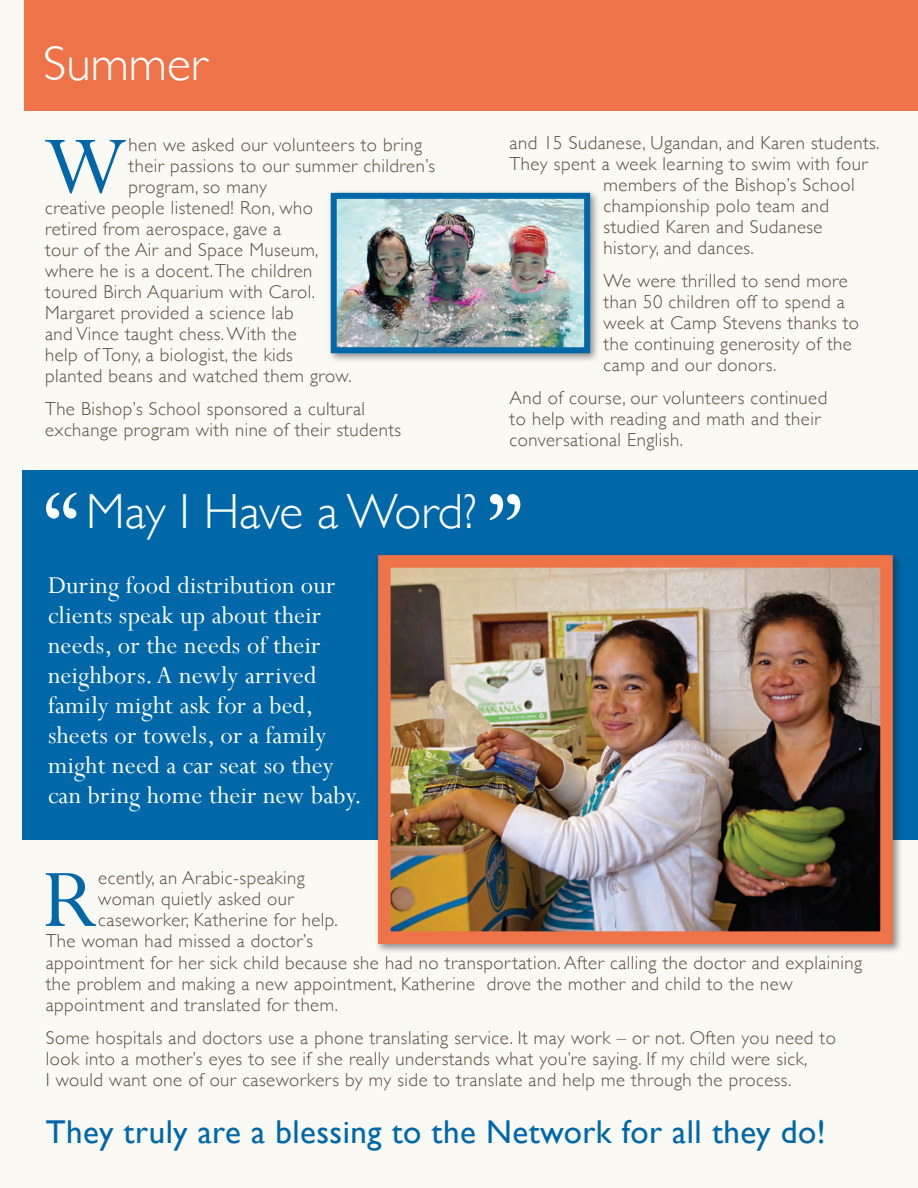
<style>
.page{position:relative;width:918px;height:1188px;background:#faf9f4}
.page>*{position:absolute;margin:0;border:0;box-sizing:border-box;transform-origin:0 0}
.t1{font:108px "Perpetua";color:#fff}
.Main_Text{font:92.1px "Perpetua";color:#0068a9}
.t2{font:300 49.5px "Gill Sans";color:#fff}
.Main_Text-2{font:33px "Gill Sans";letter-spacing:.015em;color:#0068a9}
.Main_Text-3{font:27px/30px "Perpetua";letter-spacing:.01em;color:#fff}
.Main_Text-4{font:300 18.75px/21px "Gill Sans";letter-spacing:.025em;color:#594d3e}
</style>
<div class="page">
<div style="left:23px;top:471px;width:895px;height:369px;background:#0068a9"></div>
<div style="left:25px;top:0;width:893px;height:110px;background:#ef7348"></div>
<div style="left:327px;top:189px;width:273px;height:174px;background:#231f20;opacity:.5"></div>
<img style="left:338px;top:200px;width:245px;height:146px">
<div style="left:331px;top:193px;width:259px;height:160px;border:6px solid #0068a9"></div>
<div style="left:374px;top:551px;width:529px;height:403px;background:#231f20;opacity:.5"></div>
<img style="left:392px;top:569px;width:487px;height:361px">
<div style="left:378px;top:555px;width:515px;height:389px;border:13px solid #ef7348"></div>
<p class="t2" style="left:43px;top:25px;width:165px">Summer</p>
<p class="Main_Text" style="left:43px;top:108px;width:86px">W</p>
<p class="Main_Text-4" style="left:129px;top:133px;width:295px">hen we asked our volunteers to bring</p>
<p class="Main_Text-4" style="left:129px;top:154px;width:308px">their passions to our summer children’s</p>
<p class="Main_Text-4" style="left:129px;top:175px;width:140px">program, so many</p>
<p class="Main_Text-4" style="left:45px;top:196px;width:269px">creative people listened! Ron, who</p>
<p class="Main_Text-4" style="left:45px;top:217px;width:238px">retired from aerospace, gave a</p>
<p class="Main_Text-4" style="left:45px;top:238px;width:275px">tour of the Air and Space Museum,</p>
<p class="Main_Text-4" style="left:45px;top:259px;width:269px">where he is a docent. The children</p>
<p class="Main_Text-4" style="left:45px;top:280px;width:271px">toured Birch Aquarium with Carol.</p>
<p class="Main_Text-4" style="left:45px;top:301px;width:250px">Margaret provided a science lab</p>
<p class="Main_Text-4" style="left:45px;top:322px;width:253px">and Vince taught chess. With the</p>
<p class="Main_Text-4" style="left:45px;top:343px;width:249px">help of Tony, a biologist, the kids</p>
<p class="Main_Text-4" style="left:45px;top:364px;width:308px">planted beans and watched them grow.</p>
<p class="Main_Text-4" style="left:45px;top:397px;width:321px">The Bishop’s School sponsored a cultural</p>
<p class="Main_Text-4" style="left:45px;top:418px;width:358px">exchange program with nine of their students</p>
<p class="Main_Text-4" style="left:510px;top:132px;width:371px">and 15 Sudanese, Ugandan, and Karen students.</p>
<p class="Main_Text-4" style="left:510px;top:153px;width:359px">They spent a week learning to swim with four</p>
<p class="Main_Text-4" style="left:604px;top:174px;width:252px">members of the Bishop’s School</p>
<p class="Main_Text-4" style="left:604px;top:195px;width:227px">championship polo team and</p>
<p class="Main_Text-4" style="left:604px;top:216px;width:220px">studied Karen and Sudanese</p>
<p class="Main_Text-4" style="left:604px;top:237px;width:152px">history, and dances.</p>
<p class="Main_Text-4" style="left:604px;top:270px;width:257px">We were thrilled to send more than 50 children off to spend a week at Camp Stevens thanks to the continuing generosity of the camp and our donors.</p>
<p class="Main_Text-4" style="left:510px;top:387px;width:319px">And of course, our volunteers continued to help with reading and math and their conversational English.</p>
<p class="t1" style="left:45px;top:461px;width:35px">“</p>
<p class="t1" style="left:487px;top:463px;width:35px">”</p>
<p class="t2" style="left:86px;top:473px;width:392px">May I Have a Word?</p>
<p class="Main_Text-3" style="left:48px;top:570px;width:316px">During food distribution our clients speak up about their needs, or the needs of their neighbors. A newly arrived family might ask for a bed, sheets or towels, or a family might need a car seat so they can bring home their new baby.</p>
<p class="Main_Text" style="left:43px;top:841px;width:56px">R</p>
<p class="Main_Text-4" style="left:98px;top:866px;width:208px">ecently, an Arabic-speaking</p>
<p class="Main_Text-4" style="left:98px;top:887px;width:197px">woman quietly asked our</p>
<p class="Main_Text-4" style="left:98px;top:908px;width:241px">caseworker, Katherine for help.</p>
<p class="Main_Text-4" style="left:46px;top:929px;width:269px">The woman had missed a doctor’s</p>
<p class="Main_Text-4" style="left:46px;top:951px;width:818px">appointment for her sick child because she had no transportation. After calling the doctor and explaining</p>
<p class="Main_Text-4" style="left:46px;top:972px;width:748px">the problem and making a new appointment, Katherine drove the mother and child to the new</p>
<p class="Main_Text-4" style="left:46px;top:993px;width:294px">appointment and translated for them.</p>
<p class="Main_Text-4" style="left:46px;top:1026px;width:792px">Some hospitals and doctors use a phone translating service. It may work – or not. Often you need to look into a mother’s eyes to see if she really understands what you’re saying. If my child were sick,<br>I would want one of our caseworkers by my side to translate and help me through the process.</p>
<p class="Main_Text-2" style="left:46px;top:1112px;width:782px">They truly are a blessing to the Network for all they do!</p>
</div>
